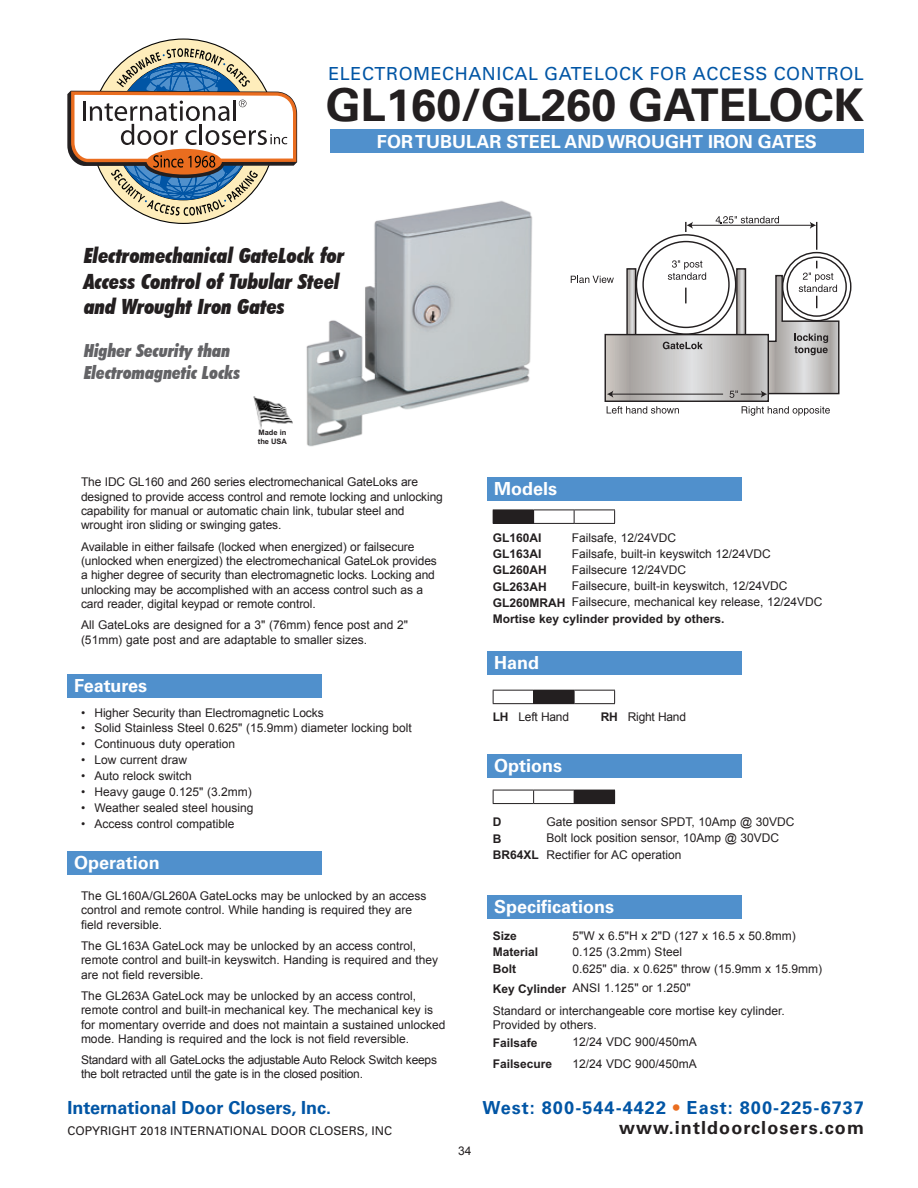
<style>
.page{position:relative;width:918px;height:1188px;background:#fff}
.page>*{position:absolute;margin:0;border:0;box-sizing:border-box;transform-origin:0 0}
.t1{font:700 45px "Univers";color:#231f20}
.t2{font:italic 900 condensed 21px/25.2px "Futura BT";color:#231f20}
.t3{font:700 18px "Univers";color:#fff}
.t4{font:18px "Univers";letter-spacing:.03em;color:#0155a5}
.t5{font:italic 900 condensed 18px "Futura BT";color:#636366}
.t6{font:700 18px "Univers";letter-spacing:.06em;color:#0155a5}
.t7{font:700 18px "Univers";color:#0155a5}
.t8{font:700 18px "Univers";letter-spacing:.06em;color:#231f20}
.t9{font:12px/14.4px "Arial";color:#231f20}
.t10{font:12px/14.4px "Arial";letter-spacing:-.02em;color:#231f20}
.t11{font:12px "Arial B";color:#231f20}
.t12{font:12px "Univers";color:#231f20}
.t13{font:7.5px "Arial B";color:#231f20}
.s1{font-family:"Arial B"}
.s2{color:#ea6d1f}
</style>
<div class="page">
<div style="left:92px;top:40px;width:183px;height:183px;background:#feedbb;border-radius:50%"></div>
<svg style="left:67px;top:48px;width:231px;height:168px"></svg>
<div style="left:330px;top:130px;width:534px;height:23px;background:#5090cc"></div>
<img style="left:306px;top:200px;width:227px;height:247px">
<svg style="left:628px;top:270px;width:6px;height:64px"></svg>
<div style="left:626px;top:268px;width:10px;height:81px;border:1px solid #231f20"></div>
<svg style="left:607px;top:336px;width:160px;height:64px;background:#c3c1bf"></svg>
<div style="left:605px;top:334px;width:164px;height:68px;border:1px solid #231f20"></div>
<svg style="left:685px;top:288px;width:2px;height:15px"></svg>
<hr style="left:691px;top:225px;width:122px;height:1px;background:#231f20">
<svg style="left:685px;top:222px;width:8px;height:10px"></svg>
<svg style="left:810px;top:222px;width:7px;height:28px"></svg>
<hr style="left:611px;top:394px;width:112px;height:1px;background:#231f20">
<svg style="left:607px;top:391px;width:6px;height:7px"></svg>
<svg style="left:607px;top:406px;width:72px;height:8px"></svg>
<svg style="left:571px;top:276px;width:43px;height:7px"></svg>
<svg style="left:668px;top:260px;width:38px;height:20px"></svg>
<svg style="left:742px;top:406px;width:88px;height:10px"></svg>
<svg style="left:663px;top:342px;width:40px;height:7px"></svg>
<svg style="left:716px;top:216px;width:63px;height:7px"></svg>
<svg style="left:730px;top:261px;width:110px;height:137px"></svg>
<img style="left:253px;top:397px;width:40px;height:31px">
<div style="left:493px;top:510px;width:41px;height:13px;background:#231f20"></div>
<hr style="left:534px;top:510px;width:40px;height:1px;background:#231f20">
<hr style="left:574px;top:510px;width:41px;height:1px;background:#231f20">
<svg style="left:574px;top:510px;width:1px;height:13px"></svg>
<svg style="left:614px;top:510px;width:1px;height:13px"></svg>
<hr style="left:493px;top:523px;width:41px;height:1px;background:#231f20">
<hr style="left:534px;top:523px;width:40px;height:1px;background:#231f20">
<hr style="left:574px;top:523px;width:41px;height:1px;background:#231f20">
<div style="left:574px;top:790px;width:41px;height:14px;background:#231f20"></div>
<hr style="left:493px;top:790px;width:41px;height:1px;background:#231f20">
<svg style="left:493px;top:790px;width:1px;height:13px"></svg>
<hr style="left:534px;top:790px;width:40px;height:1px;background:#231f20">
<svg style="left:533px;top:790px;width:1px;height:13px"></svg>
<hr style="left:493px;top:803px;width:41px;height:1px;background:#231f20">
<hr style="left:534px;top:803px;width:40px;height:1px;background:#231f20">
<div style="left:534px;top:690px;width:40px;height:14px;background:#231f20"></div>
<hr style="left:493px;top:690px;width:41px;height:1px;background:#231f20">
<svg style="left:493px;top:691px;width:1px;height:12px"></svg>
<svg style="left:533px;top:691px;width:1px;height:12px"></svg>
<hr style="left:574px;top:690px;width:41px;height:1px;background:#231f20">
<svg style="left:574px;top:691px;width:1px;height:12px"></svg>
<svg style="left:614px;top:691px;width:1px;height:12px"></svg>
<hr style="left:493px;top:703px;width:41px;height:1px;background:#231f20">
<hr style="left:574px;top:703px;width:41px;height:1px;background:#231f20">
<div style="left:68px;top:674px;width:254px;height:23px;background:#5090cc"></div>
<div style="left:68px;top:851px;width:254px;height:23px;background:#5090cc"></div>
<div style="left:487px;top:477px;width:255px;height:24px;background:#5090cc"></div>
<div style="left:487px;top:651px;width:255px;height:23px;background:#5090cc"></div>
<div style="left:487px;top:754px;width:255px;height:23px;background:#5090cc"></div>
<div style="left:487px;top:895px;width:255px;height:24px;background:#5090cc"></div>
<p class="t4" style="left:328px;top:63px;width:537px">ELECTROMECHANICAL GATELOCK FOR ACCESS CONTROL</p>
<p class="t1" style="left:326px;top:79px;width:540px">GL160/GL260 GATELOCK</p>
<p class="t3" style="left:377px;top:131px;width:442px">FOR TUBULAR STEEL AND WROUGHT IRON GATES</p>
<p class="t2" style="left:84px;top:243px;width:262px">Electromechanical GateLock for<br>Access Control of Tubular Steel and Wrought Iron Gates</p>
<p class="t5" style="left:84px;top:340px;width:148px">Higher Security than</p>
<p class="t5" style="left:84px;top:361px;width:158px">Electromagnetic Locks</p>
<p class="t13" style="left:259px;top:428px;width:29px">Made in</p>
<p class="t13" style="left:258px;top:437px;width:31px">the USA</p>
<p class="t9" style="left:81px;top:475px;width:363px">The IDC GL160 and 260 series electromechanical GateLoks are designed to provide access control and remote locking and unlocking capability for manual or automatic chain link, tubular steel and wrought iron sliding or swinging gates.</p>
<p class="t9" style="left:81px;top:539px;width:357px">Available in either failsafe (locked when energized) or failsecure (unlocked when energized) the electromechanical GateLok provides a higher degree of security than electromagnetic locks. Locking and unlocking may be accomplished with an access control such as a card reader, digital keypad or remote control.</p>
<p class="t9" style="left:81px;top:618px;width:329px">All GateLoks are designed for a 3" (76mm) fence post and 2" (51mm) gate post and are adaptable to smaller sizes.</p>
<p class="t3" style="left:74px;top:675px;width:74px">Features</p>
<p class="t9" style="left:81px;top:706px;width:244px">• Higher Security than Electromagnetic Locks</p>
<p class="t9" style="left:81px;top:720px;width:332px">• Solid Stainless Steel 0.625" (15.9mm) diameter locking bolt</p>
<p class="t9" style="left:81px;top:736px;width:156px">• Continuous duty operation</p>
<p class="t9" style="left:81px;top:752px;width:108px">• Low current draw</p>
<p class="t9" style="left:81px;top:768px;width:112px">• Auto relock switch</p>
<p class="t9" style="left:81px;top:784px;width:172px">• Heavy gauge 0.125" (3.2mm)</p>
<p class="t9" style="left:81px;top:801px;width:174px">• Weather sealed steel housing</p>
<p class="t9" style="left:81px;top:817px;width:155px">• Access control compatible</p>
<p class="t3" style="left:74px;top:852px;width:87px">Operation</p>
<p class="t9" style="left:81px;top:889px;width:347px">The GL160A/GL260A GateLocks may be unlocked by an access control and remote control. While handing is required they are field reversible.</p>
<p class="t9" style="left:81px;top:938px;width:359px">The GL163A GateLock may be unlocked by an access control, remote control and built-in keyswitch. Handing is required and they are not field reversible.</p>
<p class="t9" style="left:81px;top:988px;width:366px">The GL263A GateLock may be unlocked by an access control, remote control and built-in mechanical key. The mechanical key is for momentary override and does not maintain a sustained unlocked mode. Handing is required and the lock is not field reversible.</p>
<p class="t10" style="left:81px;top:1053px;width:358px">Standard with all GateLocks the adjustable Auto Relock Switch keeps the bolt retracted until the gate is in the closed position.</p>
<h3 class="t7" style="left:68px;top:1097px;width:265px">International Door Closers, Inc.</h3>
<p class="t3" style="left:494px;top:479px;width:64px">Models</p>
<p class="t11" style="left:493px;top:531px;width:50px">GL160AI</p>
<p class="t9" style="left:572px;top:530px;width:106px">Failsafe, 12/24VDC</p>
<p class="t11" style="left:493px;top:547px;width:50px">GL163AI</p>
<p class="t9" style="left:572px;top:547px;width:201px">Failsafe, built-in keyswitch 12/24VDC</p>
<p class="t11" style="left:493px;top:564px;width:56px">GL260AH</p>
<p class="t9" style="left:572px;top:563px;width:116px">Failsecure 12/24VDC</p>
<p class="t11" style="left:493px;top:580px;width:56px">GL263AH</p>
<p class="t9" style="left:572px;top:579px;width:217px">Failsecure, built-in keyswitch, 12/24VDC</p>
<p class="t11" style="left:493px;top:596px;width:74px">GL260MRAH</p>
<p class="t9" style="left:572px;top:595px;width:252px">Failsecure, mechanical key release, 12/24VDC</p>
<p class="t11" style="left:493px;top:612px;width:233px">Mortise key cylinder provided by others.</p>
<p class="t3" style="left:494px;top:652px;width:46px">Hand</p>
<p class="t10" style="left:493px;top:710px;width:78px"><span class="s1">LH</span> Left Hand</p>
<p class="t10" style="left:601px;top:710px;width:87px"><span class="s1">RH</span> Right Hand</p>
<p class="t3" style="left:494px;top:755px;width:70px">Options</p>
<p class="t11" style="left:493px;top:816px;width:10px">D</p>
<p class="t9" style="left:546px;top:815px;width:250px">Gate position sensor SPDT, 10Amp @ 30VDC</p>
<p class="t11" style="left:493px;top:832px;width:10px">B</p>
<p class="t9" style="left:546px;top:831px;width:234px">Bolt lock position sensor, 10Amp @ 30VDC</p>
<p class="t11" style="left:493px;top:848px;width:48px">BR64XL</p>
<p class="t9" style="left:546px;top:848px;width:137px">Rectifier for AC operation</p>
<p class="t3" style="left:494px;top:897px;width:122px">Specifications</p>
<p class="t11" style="left:493px;top:929px;width:26px">Size</p>
<p class="t9" style="left:573px;top:928px;width:225px">5"W x 6.5"H x 2"D (127 x 16.5 x 50.8mm)</p>
<p class="t11" style="left:493px;top:945px;width:47px">Material</p>
<p class="t9" style="left:573px;top:945px;width:111px">0.125 (3.2mm) Steel</p>
<p class="t11" style="left:493px;top:962px;width:25px">Bolt</p>
<p class="t9" style="left:573px;top:961px;width:251px">0.625" dia. x 0.625" throw (15.9mm x 15.9mm)</p>
<p class="t11" style="left:493px;top:982px;width:75px">Key Cylinder</p>
<p class="t9" style="left:573px;top:981px;width:120px">ANSI 1.125" or 1.250"</p>
<p class="t9" style="left:493px;top:1004px;width:294px">Standard or interchangeable core mortise key cylinder.</p>
<p class="t9" style="left:493px;top:1018px;width:106px">Provided by others.</p>
<p class="t11" style="left:493px;top:1036px;width:46px">Failsafe</p>
<p class="t9" style="left:573px;top:1035px;width:126px">12/24 VDC 900/450mA</p>
<p class="t11" style="left:493px;top:1058px;width:61px">Failsecure</p>
<p class="t9" style="left:573px;top:1056px;width:126px">12/24 VDC 900/450mA</p>
<h3 class="t6" style="left:482px;top:1098px;width:383px">West: 800-544-4422 <span class="s2">•</span> East: 800-225-6737</h3>
<p class="t12" style="left:68px;top:1123px;width:326px">COPYRIGHT 2018 INTERNATIONAL DOOR CLOSERS, INC</p>
<p class="t8" style="left:619px;top:1117px;width:246px">www.intldoorclosers.com</p>
<p class="t9" style="left:458px;top:1144px;width:15px">34</p>
</div>
